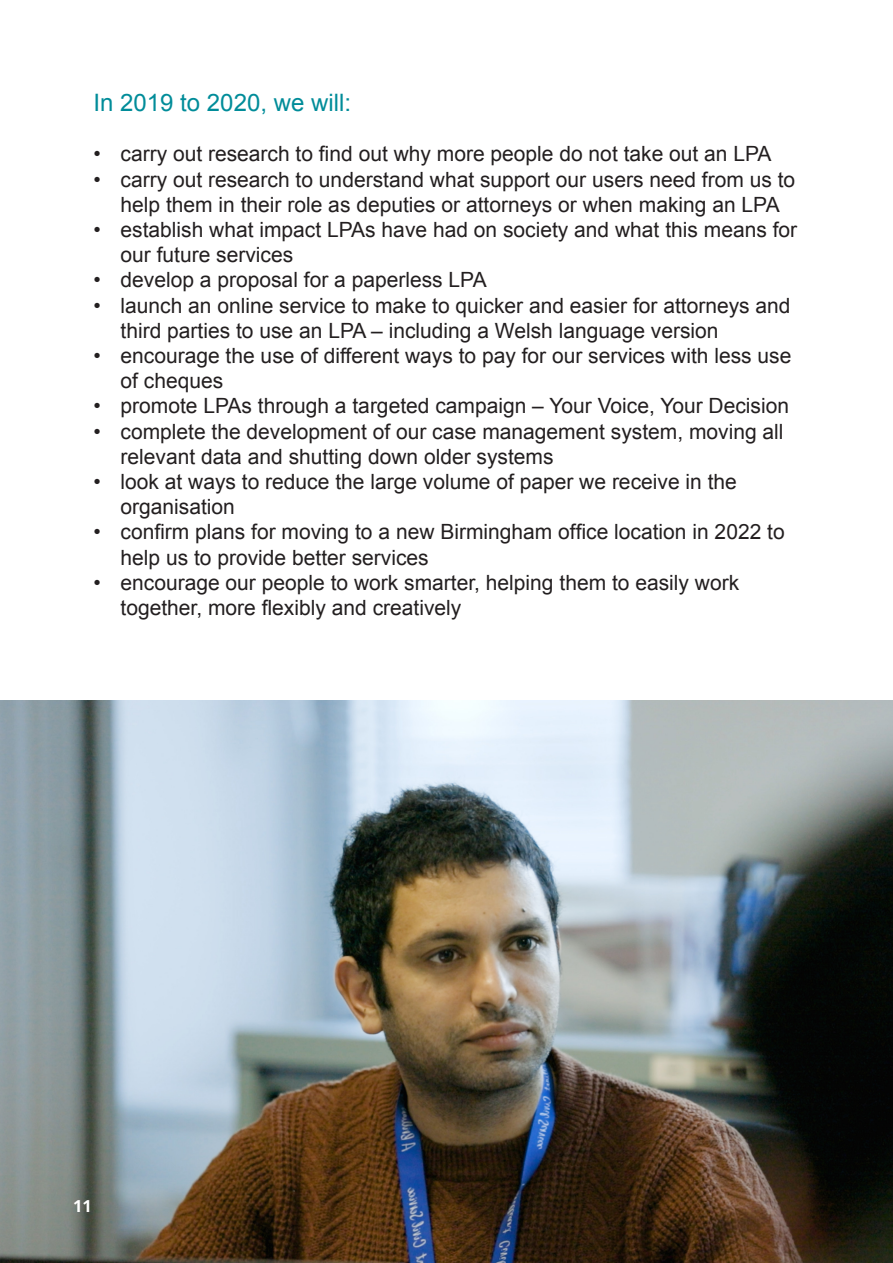
<style>
.page{position:relative;width:893px;height:1263px;background:#fff}
.page>*{position:absolute;margin:0;border:0;box-sizing:border-box;transform-origin:0 0}
.Page_Section_Title{font:24px "Arial";color:#008c99}
.t1{font:21px/25.2px "Arial";color:#231f20}
.Page_Section_Title-2{font:700 16.5px "Open Sans";color:#fff}
</style>
<div class="page">
<img style="left:0;top:700px;width:893px;height:563px">
<p class="Page_Section_Title" style="left:94px;top:87px;width:259px">In 2019 to 2020, we will:</p>
<p class="t1" style="left:94px;top:142px;width:679px">• carry out research to find out why more people do not take out an LPA</p>
<p class="t1" style="left:94px;top:167px;width:703px;text-align:center">• carry out research to understand what support our users need from us to help them in their role as deputies or attorneys or when making an LPA</p>
<p class="t1" style="left:121px;top:217px;width:678px;text-indent:-27px">• establish what impact LPAs have had on society and what this means for our future services</p>
<p class="t1" style="left:94px;top:268px;width:395px">• develop a proposal for a paperless LPA</p>
<p class="t1" style="left:121px;top:293px;width:671px;text-indent:-27px">• launch an online service to make to quicker and easier for attorneys and third parties to use an LPA – including a Welsh language version</p>
<p class="t1" style="left:121px;top:343px;width:672px;text-indent:-27px">• encourage the use of different ways to pay for our services with less use of cheques</p>
<p class="t1" style="left:94px;top:394px;width:697px">• promote LPAs through a targeted campaign – Your Voice, Your Decision</p>
<p class="t1" style="left:121px;top:419px;width:664px;text-indent:-27px">• complete the development of our case management system, moving all relevant data and shutting down older systems</p>
<p class="t1" style="left:121px;top:469px;width:618px;text-indent:-27px">• look at ways to reduce the large volume of paper we receive in the organisation</p>
<p class="t1" style="left:121px;top:520px;width:666px;text-indent:-27px">• confirm plans for moving to a new Birmingham office location in 2022 to help us to provide better services</p>
<p class="t1" style="left:121px;top:570px;width:620px;text-indent:-27px">• encourage our people to work smarter, helping them to easily work together, more flexibly and creatively</p>
<p class="Page_Section_Title-2" style="left:73px;top:1194px;width:20px">11</p>
</div>
